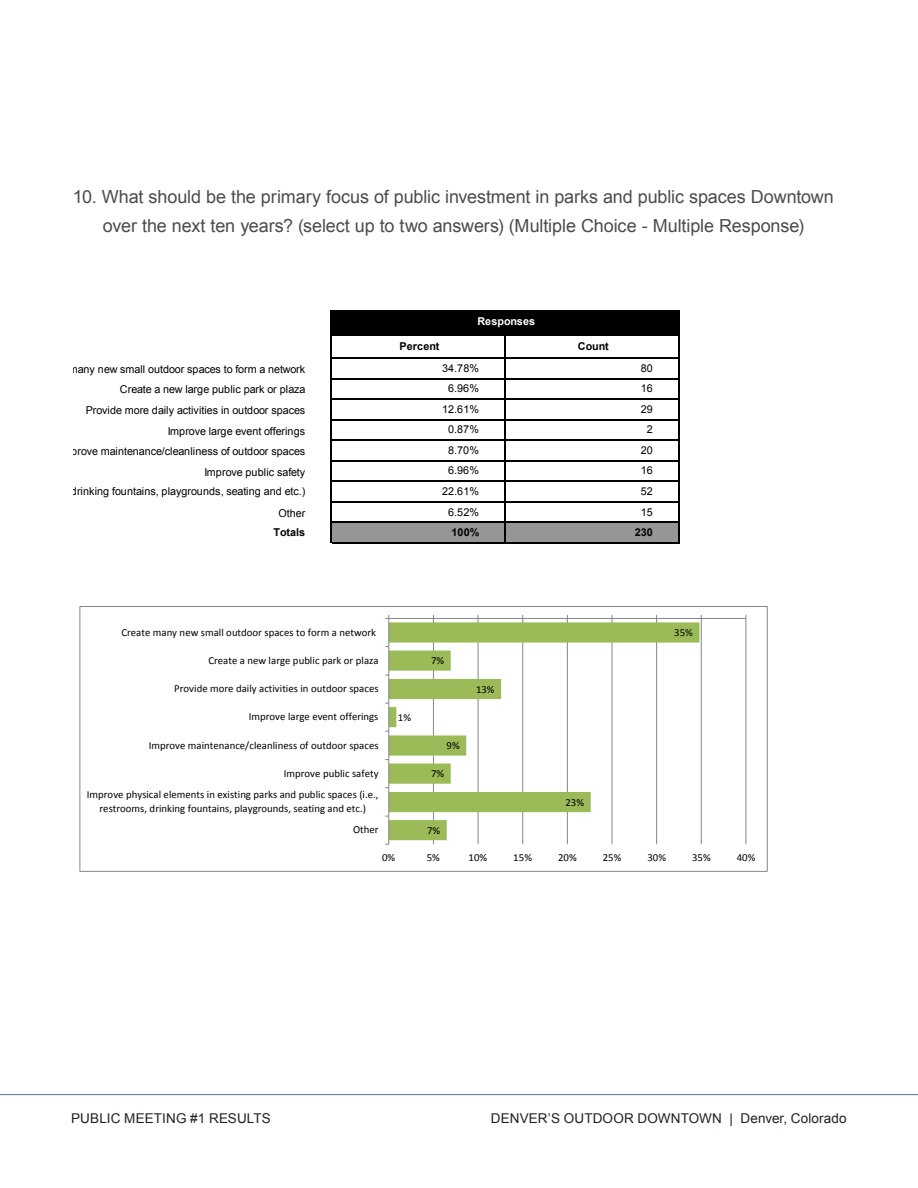
<style>
.page{position:relative;width:918px;height:1188px;background:#fff}
.page>*{position:absolute;margin:0;border:0;box-sizing:border-box;transform-origin:0 0}
.Subheads_2{font:18px "Arial";letter-spacing:-.005em;color:#4b4c4d}
.t1{font:13.5px "Arial";letter-spacing:.01em;color:#231f20}
.t2{font:10.8px/21.6px "Calibri";color:#000;text-align:right}
.t3{font:10.8px "Arial";color:#000}
.t4{font:700 10.8px "Arial";letter-spacing:.01em;color:#000}
.t5{font:700 10.8px "Arial";letter-spacing:.01em;color:#fff}
</style>
<div class="page">
<hr style="left:0;top:1094px;width:918px;height:1px;background:#577482">
<div style="left:331px;top:311px;width:348px;height:24px;background:#000"></div>
<div style="left:331px;top:522px;width:348px;height:21px;background:#969696"></div>
<hr style="left:331px;top:311px;width:1px;height:232px;background:#000">
<hr style="left:679px;top:312px;width:1px;height:231px;background:#000">
<hr style="left:505px;top:335px;width:1px;height:208px;background:#000">
<hr style="left:332px;top:311px;width:348px;height:1px;background:#000">
<hr style="left:332px;top:357px;width:348px;height:2px;background:#000">
<hr style="left:332px;top:378px;width:348px;height:1px;background:#000">
<hr style="left:332px;top:399px;width:348px;height:1px;background:#000">
<hr style="left:332px;top:419px;width:348px;height:1px;background:#000">
<hr style="left:332px;top:440px;width:348px;height:1px;background:#000">
<hr style="left:332px;top:460px;width:348px;height:1px;background:#000">
<hr style="left:332px;top:481px;width:348px;height:1px;background:#000">
<hr style="left:332px;top:501px;width:348px;height:1px;background:#000">
<hr style="left:332px;top:522px;width:348px;height:1px;background:#000">
<hr style="left:332px;top:542px;width:348px;height:1px;background:#000">
<hr style="left:433px;top:618px;width:1px;height:226px;background:#868686">
<hr style="left:478px;top:618px;width:1px;height:226px;background:#868686">
<hr style="left:522px;top:618px;width:1px;height:226px;background:#868686">
<hr style="left:567px;top:618px;width:1px;height:226px;background:#868686">
<hr style="left:612px;top:618px;width:1px;height:226px;background:#868686">
<hr style="left:656px;top:618px;width:1px;height:226px;background:#868686">
<hr style="left:701px;top:618px;width:1px;height:226px;background:#868686">
<hr style="left:746px;top:618px;width:1px;height:226px;background:#868686">
<svg style="left:389px;top:622px;width:310px;height:218px"></svg>
<hr style="left:389px;top:618px;width:357px;height:1px;background:#868686">
<hr style="left:388px;top:618px;width:1px;height:226px;background:#868686">
<div style="left:79px;top:606px;width:689px;height:266px;border:1px solid #868686"></div>
<p class="Subheads_2" style="left:73px;top:185px;width:763px">10. What should be the primary focus of public investment in parks and public spaces Downtown</p>
<p class="Subheads_2" style="left:103px;top:214px;width:703px">over the next ten years? (select up to two answers) (Multiple Choice - Multiple Response)</p>
<p class="t5" style="left:477px;top:314px;width:59px">Responses</p>
<p class="t4" style="left:400px;top:339px;width:41px">Percent</p>
<p class="t4" style="left:578px;top:339px;width:32px">Count</p>
<p class="t3" style="left:69px;top:362px;width:238px">many new small outdoor spaces to form a network</p>
<p class="t3" style="left:442px;top:361px;width:38px">34.78%</p>
<p class="t3" style="left:641px;top:361px;width:14px">80</p>
<p class="t3" style="left:120px;top:383px;width:187px">Create a new large public park or plaza</p>
<p class="t3" style="left:448px;top:382px;width:32px">6.96%</p>
<p class="t3" style="left:641px;top:382px;width:14px">16</p>
<p class="t3" style="left:86px;top:403px;width:221px">Provide more daily activities in outdoor spaces</p>
<p class="t3" style="left:442px;top:402px;width:38px">12.61%</p>
<p class="t3" style="left:641px;top:402px;width:14px">29</p>
<p class="t3" style="left:168px;top:424px;width:139px">Improve large event offerings</p>
<p class="t3" style="left:448px;top:423px;width:32px">0.87%</p>
<p class="t3" style="left:647px;top:423px;width:8px">2</p>
<p class="t3" style="left:71px;top:444px;width:235px">prove maintenance/cleanliness of outdoor spaces</p>
<p class="t3" style="left:448px;top:443px;width:32px">8.70%</p>
<p class="t3" style="left:641px;top:443px;width:14px">20</p>
<p class="t3" style="left:204px;top:465px;width:102px">Improve public safety</p>
<p class="t3" style="left:448px;top:464px;width:32px">6.96%</p>
<p class="t3" style="left:641px;top:464px;width:14px">16</p>
<p class="t3" style="left:71px;top:484px;width:236px">drinking fountains, playgrounds, seating and etc.)</p>
<p class="t3" style="left:442px;top:484px;width:38px">22.61%</p>
<p class="t3" style="left:641px;top:484px;width:14px">52</p>
<p class="t3" style="left:279px;top:506px;width:28px">Other</p>
<p class="t3" style="left:448px;top:505px;width:32px">6.52%</p>
<p class="t3" style="left:641px;top:505px;width:14px">15</p>
<p class="t4" style="left:274px;top:525px;width:33px">Totals</p>
<p class="t4" style="left:451px;top:525px;width:29px">100%</p>
<p class="t4" style="left:635px;top:525px;width:20px">230</p>
<p class="t2" style="left:121px;top:621px;width:256px">Create many new small outdoor spaces to form a network</p>
<p class="t2" style="left:208px;top:649px;width:172px">Create a new large public park or plaza</p>
<p class="t2" style="left:174px;top:678px;width:206px">Provide more daily activities in outdoor spaces</p>
<p class="t2" style="left:249px;top:706px;width:131px">Improve large event offerings</p>
<p class="t2" style="left:149px;top:734px;width:231px">Improve maintenance/cleanliness of outdoor spaces</p>
<p class="t2" style="left:87px;top:762px;width:293px">Improve public safety<br>Improve physical elements in existing parks and public spaces (i.e.,</p>
<p class="t2" style="left:353px;top:797px;width:27px;text-align:left;text-indent:-254px">restrooms, drinking fountains, playgrounds, seating and etc.)<br>Other</p>
<p class="t2" style="left:398px;top:707px;width:15px">1%</p>
<p class="t2" style="left:431px;top:650px;width:15px">7%</p>
<p class="t2" style="left:476px;top:678px;width:20px">13%</p>
<p class="t2" style="left:447px;top:735px;width:15px">9%</p>
<p class="t2" style="left:431px;top:763px;width:15px">7%</p>
<p class="t2" style="left:427px;top:819px;width:15px">7%</p>
<p class="t2" style="left:565px;top:791px;width:20px">23%</p>
<p class="t2" style="left:674px;top:622px;width:20px">35%</p>
<p class="t2" style="left:382px;top:847px;width:15px">0%</p>
<p class="t2" style="left:427px;top:847px;width:15px">5%</p>
<p class="t2" style="left:469px;top:847px;width:20px">10%</p>
<p class="t2" style="left:513px;top:847px;width:20px">15%</p>
<p class="t2" style="left:558px;top:847px;width:20px">20%</p>
<p class="t2" style="left:603px;top:847px;width:20px">25%</p>
<p class="t2" style="left:647px;top:847px;width:20px">30%</p>
<p class="t2" style="left:692px;top:847px;width:20px">35%</p>
<p class="t2" style="left:737px;top:847px;width:20px">40%</p>
<p class="t1" style="left:71px;top:1109px;width:201px">PUBLIC MEETING #1 RESULTS</p>
<p class="t1" style="left:491px;top:1109px;width:357px">DENVER’S OUTDOOR DOWNTOWN | Denver, Colorado</p>
</div>
